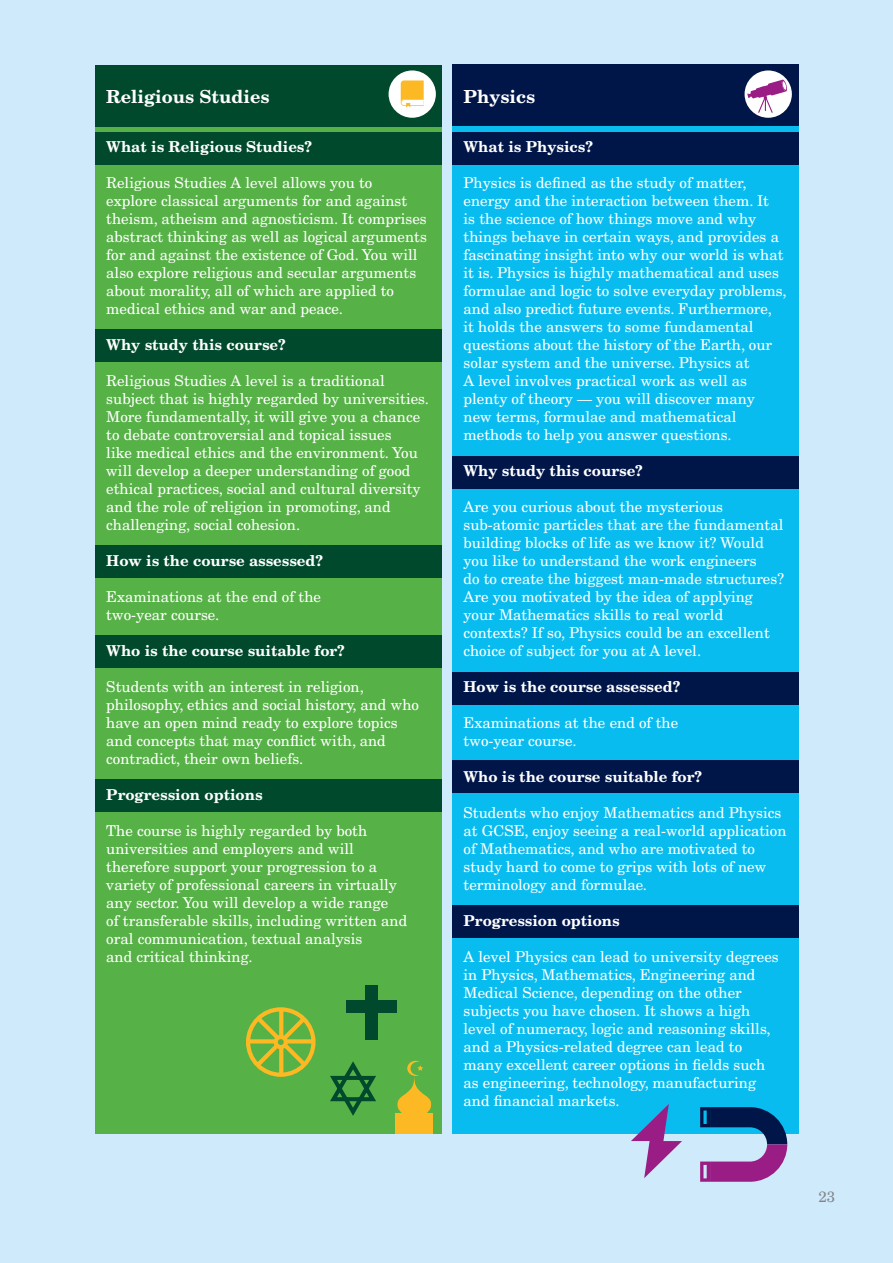
<style>
.page{position:relative;width:893px;height:1263px;background:#cfeafa}
.page>*{position:absolute;margin:0;border:0;box-sizing:border-box;transform-origin:0 0}
.t1{font:700 18px "New Century Schlbk LT Std";color:#fff}
.t2{font:15px/18px "New Century Schlbk LT Std";color:#fff}
.t3{font:700 15px "New Century Schlbk LT Std";color:#fff}
.t4{font:15px "New Century Schlbk LT Std";color:#81848a}
</style>
<div class="page">
<div style="left:96px;top:72px;width:346px;height:1061px;background:#56b146"></div>
<div style="left:452px;top:72px;width:346px;height:1061px;background:#09bcef"></div>
<div style="left:96px;top:65px;width:346px;height:61px;background:#00492c"></div>
<div style="left:452px;top:65px;width:346px;height:61px;background:#001648"></div>
<div style="left:96px;top:132px;width:346px;height:32px;background:#00492c"></div>
<div style="left:452px;top:132px;width:346px;height:32px;background:#001648"></div>
<div style="left:96px;top:330px;width:346px;height:32px;background:#00492c"></div>
<div style="left:452px;top:456px;width:346px;height:33px;background:#001648"></div>
<div style="left:96px;top:635px;width:346px;height:32px;background:#00492c"></div>
<div style="left:452px;top:760px;width:346px;height:32px;background:#001648"></div>
<div style="left:96px;top:545px;width:346px;height:32px;background:#00492c"></div>
<div style="left:452px;top:672px;width:346px;height:33px;background:#001648"></div>
<div style="left:96px;top:779px;width:346px;height:32px;background:#00492c"></div>
<div style="left:452px;top:905px;width:346px;height:33px;background:#001648"></div>
<div style="left:389px;top:70px;width:47px;height:48px;background:#fff;border-radius:50%"></div>
<svg style="left:401px;top:80px;width:23px;height:27px"></svg>
<div style="left:745px;top:70px;width:47px;height:48px;background:#fff;border-radius:50%"></div>
<svg style="left:747px;top:79px;width:40px;height:34px"></svg>
<svg style="left:700px;top:1107px;width:87px;height:75px"></svg>
<svg style="left:631px;top:1104px;width:51px;height:74px"></svg>
<div style="left:395px;top:1113px;width:38px;height:21px;background:#fdb924"></div>
<svg style="left:397px;top:1061px;width:35px;height:52px"></svg>
<div style="left:366px;top:986px;width:12px;height:54px;background:#00492c"></div>
<div style="left:346px;top:1000px;width:51px;height:12px;background:#00492c"></div>
<svg style="left:330px;top:1061px;width:46px;height:55px"></svg>
<svg style="left:246px;top:1007px;width:70px;height:70px"></svg>
<p class="t1" style="left:106px;top:86px;width:165px">Religious Studies</p>
<p class="t1" style="left:463px;top:86px;width:73px">Physics</p>
<p class="t3" style="left:106px;top:137px;width:207px">What is Religious Studies?</p>
<p class="t2" style="left:106px;top:174px;width:322px">Religious Studies A level allows you to<br>explore classical arguments for and against theism, atheism and agnosticism. It comprises abstract thinking as well as logical arguments for and against the existence of God. You will also explore religious and secular arguments about morality, all of which are applied to medical ethics and war and peace.</p>
<p class="t3" style="left:106px;top:335px;width:181px">Why study this course?</p>
<p class="t2" style="left:106px;top:372px;width:324px">Religious Studies A level is a traditional subject that is highly regarded by universities.<br>More fundamentally, it will give you a chance to debate controversial and topical issues<br>like medical ethics and the environment. You will develop a deeper understanding of good ethical practices, social and cultural diversity and the role of religion in promoting, and challenging, social cohesion.</p>
<p class="t3" style="left:106px;top:551px;width:218px">How is the course assessed?</p>
<p class="t2" style="left:106px;top:588px;width:216px">Examinations at the end of the two-year course.</p>
<p class="t3" style="left:106px;top:641px;width:240px">Who is the course suitable for?</p>
<p class="t2" style="left:106px;top:678px;width:314px">Students with an interest in religion, philosophy, ethics and social history, and who have an open mind ready to explore topics and concepts that may conflict with, and contradict, their own beliefs.</p>
<p class="t3" style="left:106px;top:785px;width:158px">Progression options</p>
<p class="t2" style="left:106px;top:822px;width:302px">The course is highly regarded by both universities and employers and will therefore support your progression to a variety of professional careers in virtually any sector. You will develop a wide range<br>of transferable skills, including written and oral communication, textual analysis<br>and critical thinking.</p>
<p class="t3" style="left:463px;top:137px;width:131px">What is Physics?</p>
<p class="t2" style="left:463px;top:174px;width:325px">Physics is defined as the study of matter, energy and the interaction between them. It<br>is the science of how things move and why things behave in certain ways, and provides a fascinating insight into why our world is what it is. Physics is highly mathematical and uses formulae and logic to solve everyday problems, and also predict future events. Furthermore,<br>it holds the answers to some fundamental questions about the history of the Earth, our solar system and the universe. Physics at<br>A level involves practical work as well as plenty of theory — you will discover many new terms, formulae and mathematical methods to help you answer questions.</p>
<p class="t3" style="left:463px;top:461px;width:181px">Why study this course?</p>
<p class="t2" style="left:463px;top:498px;width:322px">Are you curious about the mysterious sub-atomic particles that are the fundamental building blocks of life as we know it? Would you like to understand the work engineers<br>do to create the biggest man-made structures?<br>Are you motivated by the idea of applying your Mathematics skills to real world contexts? If so, Physics could be an excellent choice of subject for you at A level.</p>
<p class="t3" style="left:463px;top:677px;width:218px">How is the course assessed?</p>
<p class="t2" style="left:463px;top:714px;width:216px">Examinations at the end of the two-year course.</p>
<p class="t3" style="left:463px;top:767px;width:240px">Who is the course suitable for?</p>
<p class="t2" style="left:463px;top:804px;width:325px">Students who enjoy Mathematics and Physics at GCSE, enjoy seeing a real-world application of Mathematics, and who are motivated to study hard to come to grips with lots of new terminology and formulae.</p>
<p class="t3" style="left:463px;top:911px;width:158px">Progression options</p>
<p class="t2" style="left:463px;top:948px;width:317px">A level Physics can lead to university degrees in Physics, Mathematics, Engineering and Medical Science, depending on the other subjects you have chosen. It shows a high level of numeracy, logic and reasoning skills, and a Physics-related degree can lead to many excellent career options in fields such as engineering, technology, manufacturing and financial markets.</p>
<p class="t4" style="left:818px;top:1187px;width:18px">23</p>
</div>
